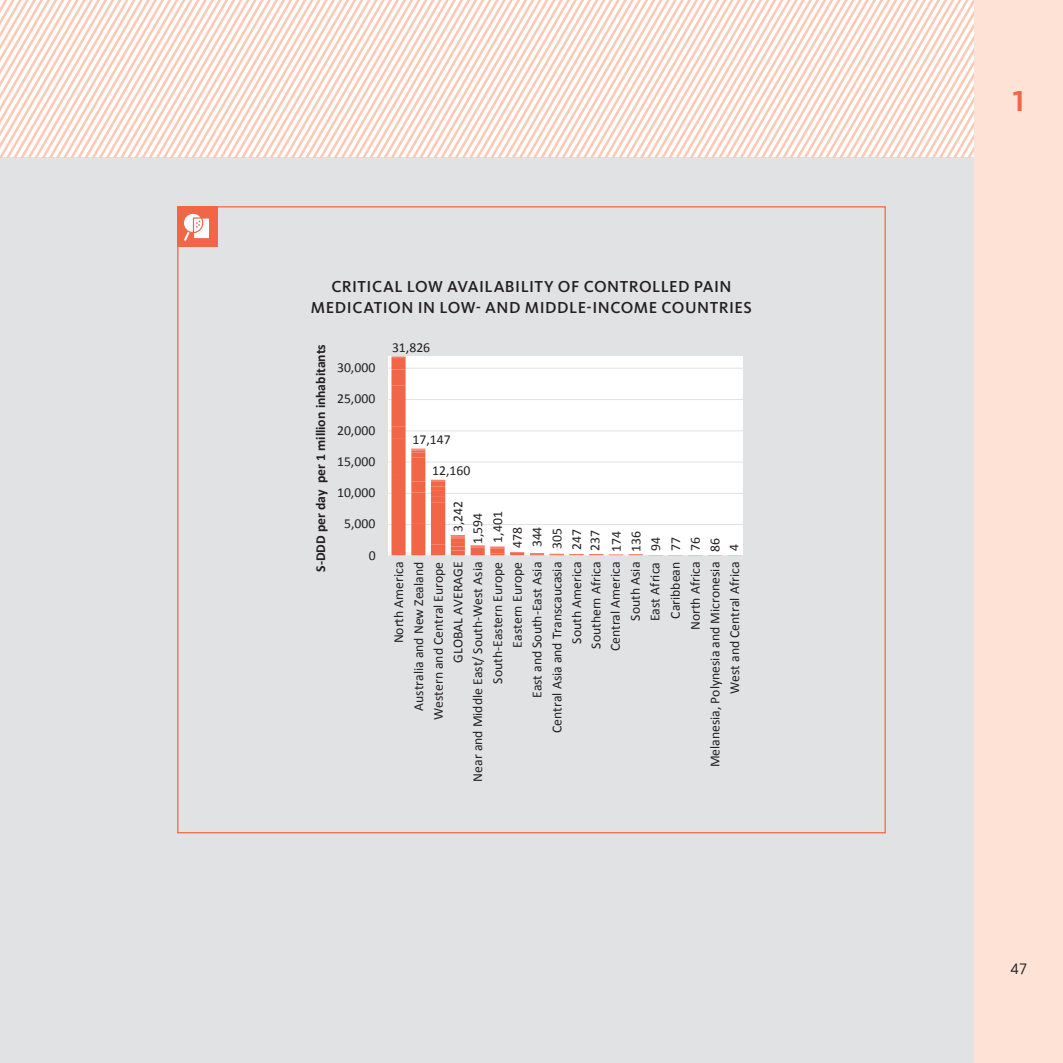
<style>
.page{position:relative;width:1063px;height:1063px;background:#fff}
.page>*{position:absolute;margin:0;border:0;box-sizing:border-box;transform-origin:0 0}
.t1{font:700 30px "Kievit Pro";color:#f26648}
.t2{font:500 16.5px/21px "Kievit Pro";letter-spacing:.025em;color:#231f20;text-align:center}
.t3{font:15.75px "Kievit Pro";color:#231f20}
.t4{font:13.65px/19.8px "Calibri";color:#231f20}
.t5{font:700 13.65px "Calibri";letter-spacing:-.005em;color:#231f20}
</style>
<div class="page">
<div style="left:0;top:157px;width:1063px;height:906px;background:#e1e2e4"></div>
<svg style="left:0;top:0;width:675px;height:157px"></svg>
<svg style="left:675px;top:0;width:299px;height:157px"></svg>
<div style="left:389px;top:356px;width:354px;height:200px;background:#fff"></div>
<hr style="left:389px;top:524px;width:356px;height:1px;background:#e1e2e4">
<hr style="left:389px;top:493px;width:356px;height:1px;background:#e1e2e4">
<hr style="left:389px;top:462px;width:356px;height:1px;background:#e1e2e4">
<hr style="left:389px;top:430px;width:356px;height:1px;background:#e1e2e4">
<hr style="left:389px;top:399px;width:356px;height:1px;background:#e1e2e4">
<hr style="left:389px;top:368px;width:356px;height:1px;background:#e1e2e4">
<svg style="left:391px;top:363px;width:351px;height:100px"></svg>
<hr style="left:391px;top:359px;width:15px;height:4px;background:#f26648">
<svg style="left:391px;top:357px;width:15px;height:2px"></svg>
<svg style="left:391px;top:438px;width:331px;height:117px"></svg>
<hr style="left:389px;top:555px;width:356px;height:1px;background:#e1e2e4">
<div style="left:177px;top:206px;width:41px;height:41px;background:#f26648"></div>
<svg style="left:184px;top:214px;width:25px;height:27px"></svg>
<div style="left:974px;top:0;width:89px;height:1063px;background:#fee2d5"></div>
<p class="t2" style="left:311px;top:276px;width:443px">CRITICAL LOW AVAILABILITY OF CONTROLLED PAIN<br>MEDICATION IN LOW- AND MIDDLE-INCOME COUNTRIES</p>
<p class="t5" style="left:312px;top:572px;width:229px;rotate:-90deg">S-DDD per day per 1 million inhabitants</p>
<p class="t4" style="left:337px;top:357px;width:40px">30,000</p>
<p class="t4" style="left:337px;top:388px;width:40px">25,000</p>
<p class="t4" style="left:337px;top:420px;width:40px">20,000</p>
<p class="t4" style="left:337px;top:451px;width:40px">15,000</p>
<p class="t4" style="left:337px;top:482px;width:40px">10,000</p>
<p class="t4" style="left:344px;top:513px;width:33px">5,000</p>
<p class="t4" style="left:369px;top:545px;width:8px">0</p>
<p class="t4" style="left:392px;top:337px;width:40px">31,826</p>
<p class="t4" style="left:413px;top:429px;width:40px">17,147</p>
<p class="t4" style="left:432px;top:460px;width:40px">12,160</p>
<p class="t4" style="left:447px;top:532px;width:33px;rotate:-90deg">3,242</p>
<p class="t4" style="left:467px;top:544px;width:33px;rotate:-90deg">1,594</p>
<p class="t4" style="left:487px;top:543px;width:33px;rotate:-90deg">1,401</p>
<p class="t4" style="left:507px;top:548px;width:22px;rotate:-90deg">478</p>
<p class="t4" style="left:527px;top:547px;width:22px;rotate:-90deg">344</p>
<p class="t4" style="left:546px;top:549px;width:22px;rotate:-90deg">305</p>
<p class="t4" style="left:566px;top:550px;width:22px;rotate:-90deg">247</p>
<p class="t4" style="left:584px;top:552px;width:23px;line-height:21.3px;rotate:-90deg">237<br>174</p>
<p class="t4" style="left:625px;top:552px;width:23px;rotate:-90deg">136<br>94<br>77<br>76<br>86<br>4</p>
<p class="t4" style="left:388px;top:782px;width:221px;text-align:right;rotate:-90deg">North America<br>Australia and New Zealand<br>Western and Central Europe<br>GLOBAL AVERAGE<br>Near and Middle East/ South-West Asia<br>South-Eastern Europe<br>Eastern Europe<br>East and South-East Asia<br>Central Asia and Transcaucasia<br>South America<br>Southern Africa<br>Central America<br>South Asia<br>East Africa<br>Caribbean<br>North Africa<br>Melanesia, Polynesia and Micronesia<br>West and Central Africa</p>
<h1 class="t1" style="left:1013px;top:83px;width:13px">1</h1>
<p class="t3" style="left:1010px;top:959px;width:19px">47</p>
</div>
